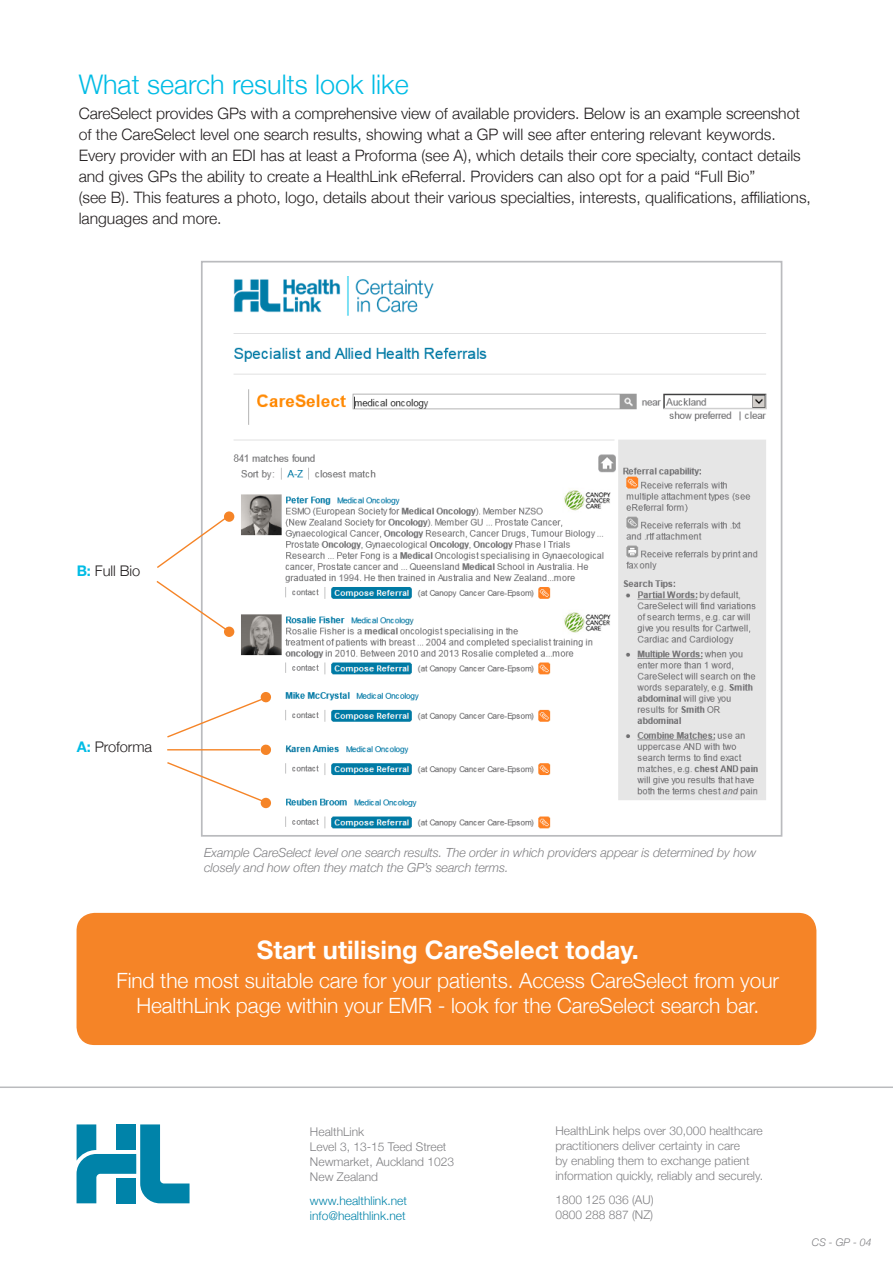
<style>
.page{position:relative;width:893px;height:1263px;background:#fff}
.page>*{position:absolute;margin:0;border:0;box-sizing:border-box;transform-origin:0 0}
.t1{font:300 27px "Helvetica Neue";color:#02bce5}
.t2{font:700 25.5px "Helvetica Neue";color:#fff}
.t3{font:300 21px/25.2px "Helvetica Neue";letter-spacing:-.005em;color:#fff;text-align:center}
.t4{font:300 15.75px/21px "Helvetica Neue";color:#231f20}
.t5{font:300 14.7px "Helvetica Neue";letter-spacing:-.005em;color:#231f20}
.t6{font:italic 300 12.6px/15px "Helvetica Neue";letter-spacing:-.005em;color:#808083}
.t7{font:300 12px/15px "Helvetica Neue";color:#808083}
.t8{font:300 12px "Helvetica Neue";color:#0083a9}
.t9{font:italic 300 10.5px "Helvetica Neue";color:#808083}
.s1{font-weight:700;color:#02bce5}
</style>
<div class="page">
<img style="left:224px;top:277px;width:543px;height:552px">
<div style="left:224px;top:627px;width:10px;height:10px;background:#f58427;border-radius:50%"></div>
<svg style="left:156px;top:579px;width:75px;height:54px"></svg>
<div style="left:224px;top:511px;width:10px;height:11px;background:#f58427;border-radius:50%"></div>
<svg style="left:157px;top:515px;width:72px;height:54px"></svg>
<div style="left:260px;top:692px;width:11px;height:11px;background:#f58427;border-radius:5px"></div>
<div style="left:261px;top:798px;width:10px;height:10px;background:#f58427;border-radius:50%"></div>
<svg style="left:167px;top:696px;width:105px;height:108px"></svg>
<div style="left:77px;top:913px;width:739px;height:132px;background:#f58427;border-radius:18px"></div>
<hr style="left:0;top:1086px;width:893px;height:2px;background:#babbbe">
<svg style="left:77px;top:1124px;width:113px;height:79px"></svg>
<hr style="left:167px;top:749px;width:93px;height:1px;background:#f58427">
<p class="t1" style="left:79px;top:62px;width:332px">What search results look like</p>
<p class="t4" style="left:79px;top:102px;width:734px">CareSelect provides GPs with a comprehensive view of available providers. Below is an example screenshot of the CareSelect level one search results, showing what a GP will see after entering relevant keywords.<br>Every provider with an EDI has at least a Proforma (see A), which details their core specialty, contact details and gives GPs the ability to create a HealthLink eReferral. Providers can also opt for a paid “Full Bio”<br>(see B). This features a photo, logo, details about their various specialties, interests, qualifications, affiliations, languages and more.</p>
<p class="t5" style="left:77px;top:559px;width:65px"><span class="s1">B:</span> Full Bio</p>
<p class="t5" style="left:77px;top:735px;width:77px"><span class="s1">A:</span> Proforma</p>
<p class="t6" style="left:204px;top:844px;width:554px">Example CareSelect level one search results. The order in which providers appear is determined by how closely and how often they match the GP’s search terms.</p>
<p class="t2" style="left:257px;top:929px;width:383px">Start utilising CareSelect today.</p>
<p class="t3" style="left:116px;top:967px;width:664px">Find the most suitable care for your patients. Access CareSelect from your<br>HealthLink page within your EMR - look for the CareSelect search bar.</p>
<p class="t7" style="left:310px;top:1123px;width:138px">HealthLink<br>Level 3, 13-15 Teed Street</p>
<p class="t7" style="left:310px;top:1153px;width:146px">Newmarket, Auckland 1023</p>
<p class="t7" style="left:310px;top:1168px;width:70px">New Zealand</p>
<p class="t8" style="left:310px;top:1191px;width:98px">www.healthlink.net</p>
<p class="t8" style="left:310px;top:1206px;width:97px">info@healthlink.net</p>
<p class="t7" style="left:555px;top:1123px;width:209px">HealthLink helps over 30,000 healthcare practitioners deliver certainty in care<br>by enabling them to exchange patient information quickly, reliably and securely.</p>
<p class="t7" style="left:555px;top:1192px;width:100px">1800 125 036 (AU)</p>
<p class="t7" style="left:555px;top:1207px;width:99px">0800 288 887 (NZ)</p>
<p class="t9" style="left:812px;top:1234px;width:61px">CS - GP - 04</p>
</div>
